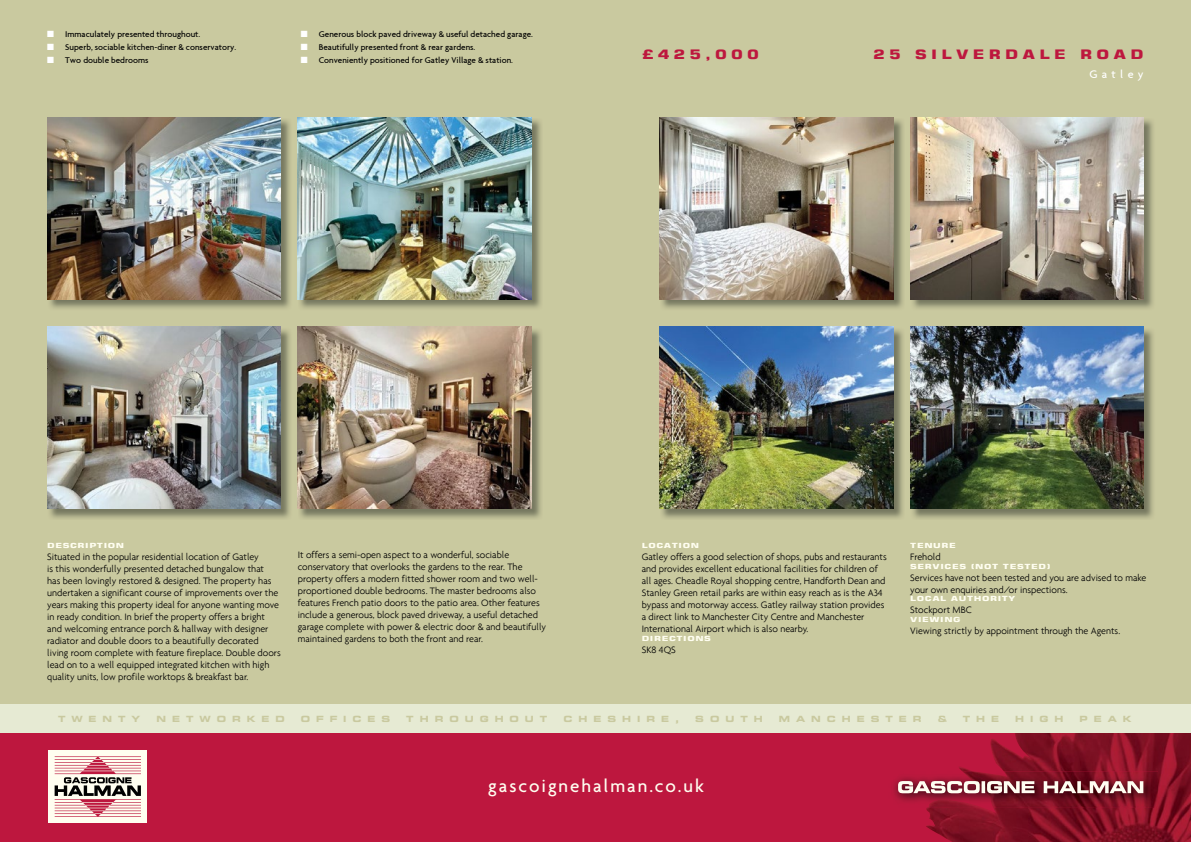
<style>
.page{position:relative;width:1191px;height:842px;background:#fff}
.page>*{position:absolute;margin:0;border:0;box-sizing:border-box;transform-origin:0 0}
.t1{font:500 19px "Agenda";letter-spacing:.1em;color:#fffef0}
.t2{font:700 13px "Square 721 BT";letter-spacing:.255em;color:#bd173e;scale:1.3 1}
.t3{font:500 12px "Agenda";letter-spacing:.36em;color:#fff}
.t4{font:300 10px/12px "Agenda";color:#000}
.t5{font:500 9px "Agenda";color:#000}
.t6{font:700 expanded 8.5px "Square 721 BT";letter-spacing:.705em;color:#c9c99f}
.t7{font:700 7px "Square 721 BT";letter-spacing:.06em;color:#fffef0;scale:1.4 1}
.s1{color:#fff}
</style>
<div class="page">
<div style="left:0;top:723px;width:1191px;height:119px;background:#bd173e"></div>
<img style="left:926px;top:733px;width:254px;height:93px">
<img style="left:894px;top:777px;width:32px;height:25px">
<img style="left:926px;top:771px;width:232px;height:37px">
<svg style="left:898px;top:781px;width:81px;height:12px"></svg>
<svg style="left:981px;top:781px;width:4px;height:12px"></svg>
<svg style="left:987px;top:781px;width:47px;height:12px"></svg>
<svg style="left:1043px;top:781px;width:100px;height:12px"></svg>
<div style="left:0;top:0;width:1191px;height:706px;background:#c9c99f"></div>
<div style="left:0;top:705px;width:1191px;height:28px;background:#e6ead3"></div>
<div style="left:49px;top:750px;width:98px;height:73px;background:#fffef0"></div>
<svg style="left:55px;top:756px;width:86px;height:61px"></svg>
<img style="left:48px;top:119px;width:242px;height:190px">
<img style="left:47px;top:118px;width:234px;height:181px">
<img style="left:298px;top:118px;width:243px;height:191px">
<img style="left:298px;top:118px;width:233px;height:181px">
<img style="left:48px;top:329px;width:242px;height:190px">
<img style="left:47px;top:327px;width:234px;height:181px">
<img style="left:298px;top:328px;width:243px;height:191px">
<img style="left:298px;top:327px;width:233px;height:181px">
<img style="left:911px;top:118px;width:242px;height:191px">
<img style="left:910px;top:118px;width:233px;height:181px">
<img style="left:660px;top:118px;width:243px;height:191px">
<img style="left:660px;top:118px;width:233px;height:181px">
<img style="left:911px;top:328px;width:242px;height:191px">
<img style="left:910px;top:327px;width:233px;height:181px">
<img style="left:660px;top:328px;width:243px;height:191px">
<img style="left:660px;top:327px;width:233px;height:181px">
<p class="t5" style="left:47px;top:28px;width:154px"><span class="s1">■</span> Immaculately presented throughout.</p>
<p class="t5" style="left:47px;top:41px;width:190px"><span class="s1">■</span> Superb, sociable kitchen-diner &amp; conservatory.</p>
<p class="t5" style="left:47px;top:54px;width:103px"><span class="s1">■</span> Two double bedrooms</p>
<p class="t5" style="left:301px;top:28px;width:234px"><span class="s1">■</span> Generous block paved driveway &amp; useful detached garage.</p>
<p class="t5" style="left:301px;top:41px;width:176px"><span class="s1">■</span> Beautifully presented front &amp; rear gardens.</p>
<p class="t5" style="left:301px;top:54px;width:214px"><span class="s1">■</span> Conveniently positioned for Gatley Village &amp; station.</p>
<h2 class="t2" style="left:642px;top:47px;width:91px">£425,000</h2>
<h2 class="t2" style="left:873px;top:47px;width:209px">25 SILVERDALE ROAD</h2>
<p class="t3" style="left:1089px;top:67px;width:56px">Gatley</p>
<p class="t7" style="left:47px;top:542px;width:56px">DESCRIPTION</p>
<p class="t4" style="left:47px;top:551px;width:235px">Situated in the popular residential location of Gatley<br>is this wonderfully presented detached bungalow that<br>has been lovingly restored &amp; designed. The property has undertaken a significant course of improvements over the years making this property ideal for anyone wanting move in ready condition. In brief the property offers a bright and welcoming entrance porch &amp; hallway with designer radiator and double doors to a beautifully decorated living room complete with feature fireplace. Double doors lead on to a well equipped integrated kitchen with high quality units, low profile worktops &amp; breakfast bar.</p>
<p class="t4" style="left:298px;top:549px;width:250px">It offers a semi-open aspect to a wonderful, sociable conservatory that overlooks the gardens to the rear. The property offers a modern fitted shower room and two well&shy;proportioned double bedrooms. The master bedrooms also features French patio doors to the patio area. Other features include a generous, block paved driveway, a useful detached garage complete with power &amp; electric door &amp; and beautifully maintained gardens to both the front and rear.</p>
<p class="t7" style="left:642px;top:542px;width:42px">LOCATION</p>
<p class="t4" style="left:642px;top:551px;width:246px">Gatley offers a good selection of shops, pubs and restaurants and provides excellent educational facilities for children of all ages. Cheadle Royal shopping centre, Handforth Dean and Stanley Green retail parks are within easy reach as is the A34 bypass and motorway access. Gatley railway station provides a direct link to Manchester City Centre and Manchester International Airport which is also nearby.</p>
<p class="t7" style="left:642px;top:634px;width:51px">DIRECTIONS</p>
<p class="t4" style="left:642px;top:643px;width:36px">SK8 4QS</p>
<p class="t7" style="left:910px;top:542px;width:34px">TENURE</p>
<p class="t4" style="left:910px;top:551px;width:32px">Frehold</p>
<p class="t7" style="left:910px;top:562px;width:102px">SERVICES (NOT TESTED)</p>
<p class="t4" style="left:910px;top:571px;width:238px">Services have not been tested and you are advised to make your own enquiries and/or inspections.</p>
<p class="t7" style="left:910px;top:594px;width:77px">LOCAL AUTHORITY</p>
<p class="t4" style="left:910px;top:604px;width:63px">Stockport MBC</p>
<p class="t7" style="left:910px;top:615px;width:37px">VIEWING</p>
<p class="t4" style="left:910px;top:624px;width:211px">Viewing strictly by appointment through the Agents.</p>
<p class="t6" style="left:58px;top:714px;width:84px">TWENTY</p>
<p class="t6" style="left:156px;top:714px;width:130px">NETWORKED</p>
<p class="t6" style="left:301px;top:714px;width:91px">OFFICES</p>
<p class="t6" style="left:406px;top:714px;width:143px">THROUGHOUT</p>
<p class="t6" style="left:563px;top:714px;width:117px">CHESHIRE,</p>
<p class="t6" style="left:695px;top:714px;width:69px">SOUTH</p>
<p class="t6" style="left:779px;top:714px;width:144px">MANCHESTER</p>
<p class="t6" style="left:937px;top:714px;width:10px">&amp;</p>
<p class="t6" style="left:962px;top:714px;width:38px">THE</p>
<p class="t6" style="left:1015px;top:714px;width:50px">HIGH</p>
<p class="t6" style="left:1079px;top:714px;width:54px">PEAK</p>
<h1 class="t1" style="left:488px;top:774px;width:217px">gascoignehalman.co.uk</h1>
</div>
